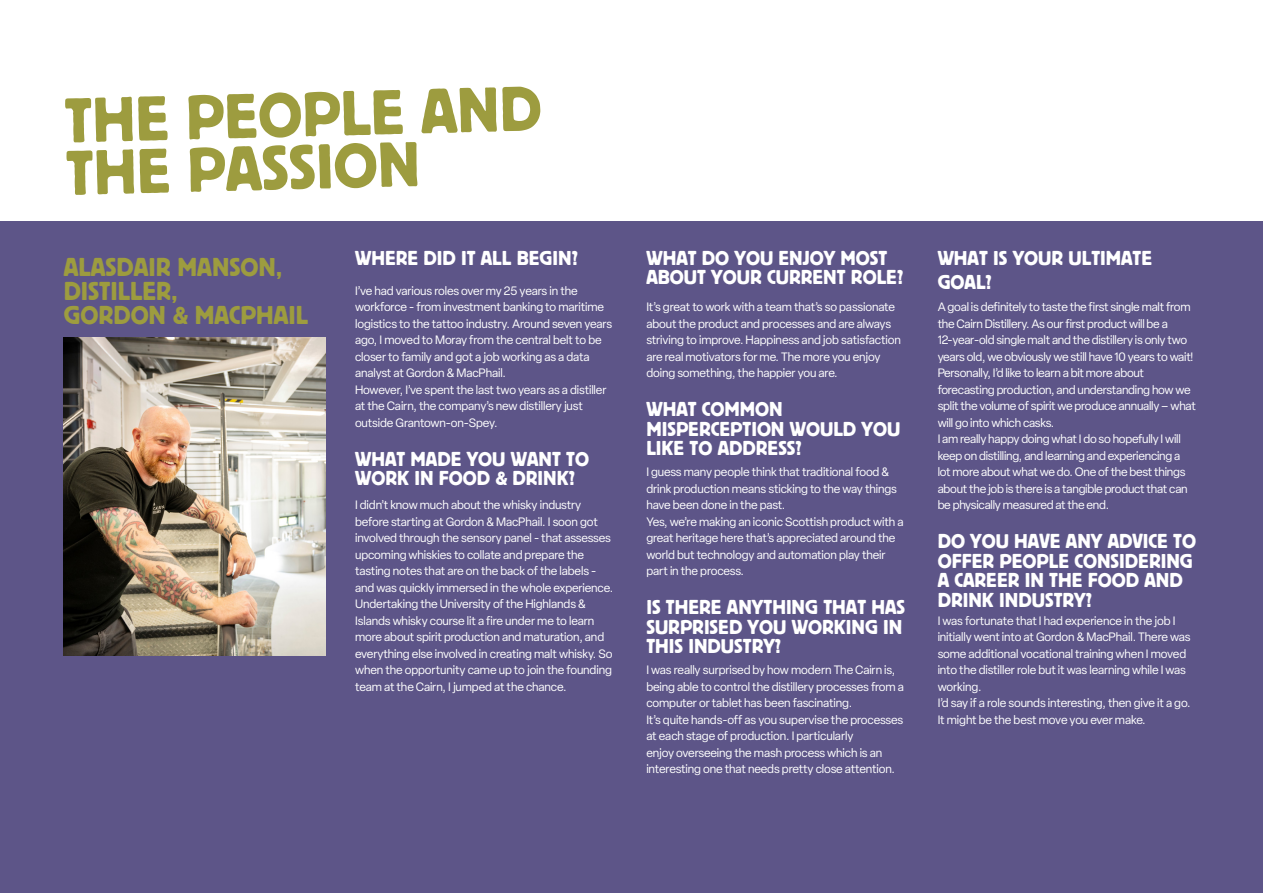
<style>
.page{position:relative;width:1263px;height:893px;background:#fff}
.page>*{position:absolute;margin:0;border:0;box-sizing:border-box;transform-origin:0 0}
.LARGE_HEADS{font:66px/52.2px "Block T";color:#9d9c3f}
.Subheads{font:27px/24px "Block T";color:#9d9c3f}
.Subheads-2{font:21px/19.5px "Block T";color:#fff}
.Biographies{font:12px/16.5px "Elza";letter-spacing:-.01em;color:#fff}
.Body_copy{font:12px/16.5px "Elza";letter-spacing:-.01em;color:#fff}
</style>
<div class="page">
<div style="left:0;top:221px;width:1263px;height:672px;background:#5d5588"></div>
<img style="left:64px;top:337px;width:261px;height:319px">
<p class="LARGE_HEADS" style="left:63px;top:95px;width:479px;rotate:-2deg">THE PEOPLE AND<br>THE PASSION</p>
<p class="Subheads" style="left:64px;top:254px;width:220px">ALASDAIR MANSON,<br>DISTILLER,</p>
<p class="Subheads" style="left:64px;top:302px;width:246px">GORDON &amp; MACPHAIL</p>
<p class="Subheads-2" style="left:355px;top:248px;width:224px">WHERE DID IT ALL BEGIN?</p>
<p class="Biographies" style="left:355px;top:282px;width:259px">I’ve had various roles over my 25 years in the workforce - from investment banking to maritime logistics to the tattoo industry. Around seven years ago, I moved to Moray from the central belt to be closer to family and got a job working as a data analyst at Gordon &amp; MacPhail.</p>
<p class="Biographies" style="left:355px;top:381px;width:253px">However, I’ve spent the last two years as a distiller at the Cairn, the company’s new distillery just outside Grantown-on-Spey.</p>
<p class="Subheads-2" style="left:355px;top:449px;width:235px">WHAT MADE YOU WANT TO<br>WORK IN FOOD &amp; DRINK?</p>
<p class="Biographies" style="left:355px;top:497px;width:260px">I didn’t know much about the whisky industry before starting at Gordon &amp; MacPhail. I soon got involved through the sensory panel - that assesses upcoming whiskies to collate and prepare the tasting notes that are on the back of the labels - and was quickly immersed in the whole experience.</p>
<p class="Biographies" style="left:355px;top:596px;width:259px">Undertaking the University of the Highlands &amp; Islands whisky course lit a fire under me to learn more about spirit production and maturation, and everything else involved in creating malt whisky. So when the opportunity came up to join the founding team at the Cairn, I jumped at the chance.</p>
<p class="Subheads-2" style="left:646px;top:248px;width:258px">WHAT DO YOU ENJOY MOST<br>ABOUT YOUR CURRENT ROLE?</p>
<p class="Body_copy" style="left:646px;top:299px;width:256px">It’s great to work with a team that’s so passionate about the product and processes and are always striving to improve. Happiness and job satisfaction are real motivators for me. The more you enjoy doing something, the happier you are.</p>
<p class="Subheads-2" style="left:646px;top:399px;width:255px">WHAT COMMON<br>MISPERCEPTION WOULD YOU<br>LIKE TO ADDRESS?</p>
<p class="Biographies" style="left:646px;top:464px;width:252px">I guess many people think that traditional food &amp; drink production means sticking to the way things have been done in the past.</p>
<p class="Biographies" style="left:646px;top:513px;width:259px">Yes, we’re making an iconic Scottish product with a great heritage here that’s appreciated around the world but technology and automation play their part in the process.</p>
<p class="Subheads-2" style="left:646px;top:597px;width:260px">IS THERE ANYTHING THAT HAS<br>SURPRISED YOU WORKING IN<br>THIS INDUSTRY?</p>
<p class="Biographies" style="left:646px;top:662px;width:259px">I was really surprised by how modern The Cairn is, being able to control the distillery processes from a computer or tablet has been fascinating.</p>
<p class="Biographies" style="left:646px;top:711px;width:258px">It’s quite hands-off as you supervise the processes at each stage of production. I particularly<br>enjoy overseeing the mash process which is an interesting one that needs pretty close attention.</p>
<p class="Subheads-2" style="left:938px;top:246px;width:216px;line-height:24px">WHAT IS YOUR ULTIMATE<br>GOAL?</p>
<p class="Biographies" style="left:938px;top:299px;width:257px">A goal is definitely to taste the first single malt from the Cairn Distillery. As our first product will be a 12-year-old single malt and the distillery is only two years old, we obviously we still have 10 years to wait!</p>
<p class="Biographies" style="left:938px;top:365px;width:260px">Personally, I’d like to learn a bit more about forecasting production, and understanding how we split the volume of spirit we produce annually – what will go into which casks.</p>
<p class="Biographies" style="left:938px;top:431px;width:252px">I am really happy doing what I do so hopefully I will keep on distilling, and learning and experiencing a lot more about what we do. One of the best things about the job is there is a tangible product that can be physically measured at the end.</p>
<p class="Subheads-2" style="left:938px;top:531px;width:260px">DO YOU HAVE ANY ADVICE TO<br>OFFER PEOPLE CONSIDERING<br>A CAREER IN THE FOOD AND<br>DRINK INDUSTRY?</p>
<p class="Biographies" style="left:938px;top:612px;width:254px">I was fortunate that I had experience in the job I initially went into at Gordon &amp; MacPhail. There was some additional vocational training when I moved into the distiller role but it was learning while I was working.</p>
<p class="Biographies" style="left:938px;top:695px;width:254px">I’d say if a role sounds interesting, then give it a go.<br>It might be the best move you ever make.</p>
</div>
